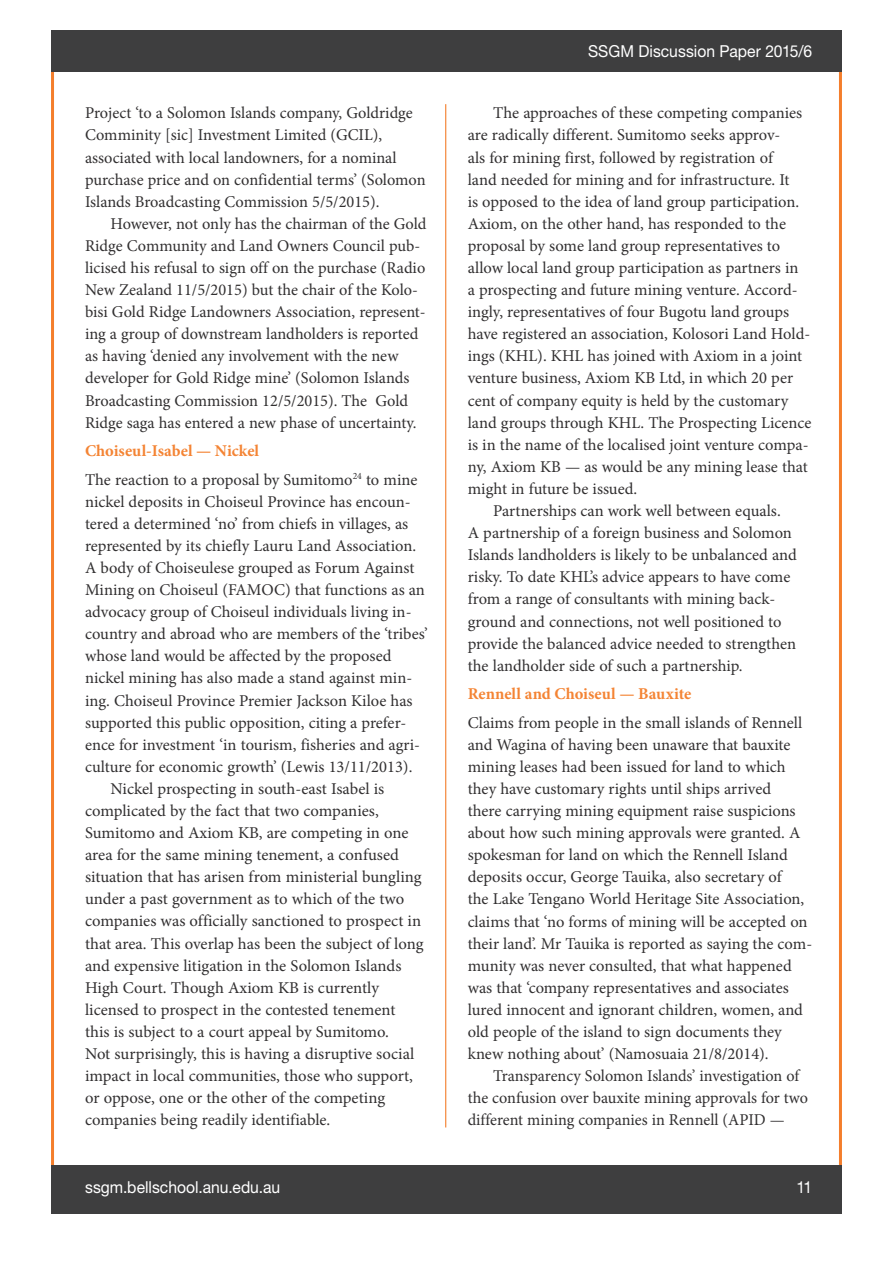
<style>
.page{position:relative;width:893px;height:1263px;background:#fff}
.page>*{position:absolute;margin:0;border:0;box-sizing:border-box;transform-origin:0 0}
.t1{font:16.5px/22px "Minion Pro";color:#312f30}
.t2{font:16.5px "Helvetica Neue LT Std";color:#fff;scale:.95 1}
.t3{font:700 16.5px "Minion Pro";color:#f48434}
.s1{font-weight:700;color:#f48434}
</style>
<div class="page">
<div style="left:51px;top:1165px;width:790px;height:49px;background:#3e3e3f"></div>
<hr style="left:445px;top:104px;width:1px;height:1023px;background:#f47e2c">
<div style="left:51px;top:30px;width:791px;height:42px;background:#3e3e3f"></div>
<p class="t1" style="left:85px;top:102px;width:342px">Project ‘to a Solomon Islands company, Goldridge Comminity [sic] Investment Limited (GCIL), associated with local landowners, for a nominal purchase price and on confidential terms’ (Solomon Islands Broadcasting Commission 5/5/2015).</p>
<p class="t1" style="left:85px;top:213px;width:343px;text-indent:26px">However, not only has the chairman of the Gold Ridge Community and Land Owners Council pub&shy;licised his refusal to sign off on the purchase (Radio New Zealand 11/5/2015) but the chair of the Kolo&shy;bisi Gold Ridge Landowners Association, represent&shy;ing a group of downstream landholders is reported as having ‘denied any involvement with the new developer for Gold Ridge mine’ (Solomon Islands Broadcasting Commission 12/5/2015). The Gold Ridge saga has entered a new phase of uncertainty.</p>
<p class="t1" style="left:85px;top:437px;width:334px;line-height:28.5px"><span class="s1">Choiseul-Isabel — Nickel<br></span>The reaction to a proposal by Sumitomo<sup>24</sup> to mine</p>
<p class="t1" style="left:85px;top:490px;width:327px">nickel deposits in Choiseul Province has encoun-</p>
<p class="t1" style="left:85px;top:512px;width:325px">tered a determined ‘no’ from chiefs in villages, as</p>
<p class="t1" style="left:85px;top:535px;width:333px">represented by its chiefly Lauru Land Association.</p>
<p class="t1" style="left:85px;top:557px;width:331px">A body of Choiseulese grouped as Forum Against</p>
<p class="t1" style="left:85px;top:579px;width:341px">Mining on Choiseul (FAMOC) that functions as an</p>
<p class="t1" style="left:85px;top:601px;width:328px">advocacy group of Choiseul individuals living in-</p>
<p class="t1" style="left:85px;top:623px;width:344px">country and abroad who are members of the ‘tribes’</p>
<p class="t1" style="left:85px;top:645px;width:308px">whose land would be affected by the proposed</p>
<p class="t1" style="left:85px;top:667px;width:329px">nickel mining has also made a stand against min-</p>
<p class="t1" style="left:85px;top:689px;width:329px">ing. Choiseul Province Premier Jackson Kiloe has</p>
<p class="t1" style="left:85px;top:711px;width:323px">supported this public opposition, citing a prefer-</p>
<p class="t1" style="left:85px;top:733px;width:337px">ence for investment ‘in tourism, fisheries and agri-</p>
<p class="t1" style="left:85px;top:755px;width:329px">culture for economic growth’ (Lewis 13/11/2013).</p>
<p class="t1" style="left:111px;top:778px;width:275px">Nickel prospecting in south-east Isabel is</p>
<p class="t1" style="left:85px;top:800px;width:295px">complicated by the fact that two companies,</p>
<p class="t1" style="left:85px;top:822px;width:325px">Sumitomo and Axiom KB, are competing in one</p>
<p class="t1" style="left:85px;top:844px;width:316px">area for the same mining tenement, a confused</p>
<p class="t1" style="left:85px;top:866px;width:338px">situation that has arisen from ministerial bungling</p>
<p class="t1" style="left:85px;top:888px;width:321px">under a past government as to which of the two</p>
<p class="t1" style="left:85px;top:910px;width:338px">companies was officially sanctioned to prospect in</p>
<p class="t1" style="left:85px;top:932px;width:340px">that area. This overlap has been the subject of long</p>
<p class="t1" style="left:85px;top:954px;width:318px">and expensive litigation in the Solomon Islands</p>
<p class="t1" style="left:85px;top:976px;width:295px">High Court. Though Axiom KB is currently</p>
<p class="t1" style="left:85px;top:998px;width:312px">licensed to prospect in the contested tenement</p>
<p class="t1" style="left:85px;top:1021px;width:305px">this is subject to a court appeal by Sumitomo.</p>
<p class="t1" style="left:85px;top:1043px;width:331px">Not surprisingly, this is having a disruptive social</p>
<p class="t1" style="left:85px;top:1065px;width:329px">impact in local communities, those who support,</p>
<p class="t1" style="left:85px;top:1087px;width:302px">or oppose, one or the other of the competing</p>
<p class="t1" style="left:85px;top:1109px;width:247px">companies being readily identifiable.</p>
<p class="t2" style="left:588px;top:42px;width:237px">SSGM Discussion Paper 2015/6</p>
<p class="t1" style="left:493px;top:102px;width:311px">The approaches of these competing companies</p>
<p class="t1" style="left:468px;top:124px;width:314px">are radically different. Sumitomo seeks approv-</p>
<p class="t1" style="left:468px;top:146px;width:307px">als for mining first, followed by registration of</p>
<p class="t1" style="left:468px;top:168px;width:323px">land needed for mining and for infrastructure. It</p>
<p class="t1" style="left:468px;top:190px;width:333px">is opposed to the idea of land group participation.</p>
<p class="t1" style="left:468px;top:213px;width:320px">Axiom, on the other hand, has responded to the</p>
<p class="t1" style="left:468px;top:235px;width:314px">proposal by some land group representatives to</p>
<p class="t1" style="left:468px;top:257px;width:332px">allow local land group participation as partners in</p>
<p class="t1" style="left:468px;top:279px;width:331px">a prospecting and future mining venture. Accord-</p>
<p class="t1" style="left:468px;top:301px;width:323px">ingly, representatives of four Bugotu land groups</p>
<p class="t1" style="left:468px;top:323px;width:344px">have registered an association, Kolosori Land Hold-</p>
<p class="t1" style="left:468px;top:345px;width:336px">ings (KHL). KHL has joined with Axiom in a joint</p>
<p class="t1" style="left:468px;top:367px;width:327px">venture business, Axiom KB Ltd, in which 20 per</p>
<p class="t1" style="left:468px;top:389px;width:322px">cent of company equity is held by the customary</p>
<p class="t1" style="left:468px;top:411px;width:345px">land groups through KHL. The Prospecting Licence</p>
<p class="t1" style="left:468px;top:433px;width:342px">is in the name of the localised joint venture compa-</p>
<p class="t1" style="left:468px;top:456px;width:342px">ny, Axiom KB — as would be any mining lease that</p>
<p class="t1" style="left:468px;top:478px;width:171px">might in future be issued.</p>
<p class="t1" style="left:493px;top:500px;width:289px">Partnerships can work well between equals.</p>
<p class="t1" style="left:468px;top:522px;width:326px">A partnership of a foreign business and Solomon</p>
<p class="t1" style="left:468px;top:544px;width:331px">Islands landholders is likely to be unbalanced and</p>
<p class="t1" style="left:468px;top:566px;width:324px">risky. To date KHL’s advice appears to have come</p>
<p class="t1" style="left:468px;top:588px;width:309px">from a range of consultants with mining back-</p>
<p class="t1" style="left:468px;top:610px;width:315px">ground and connections, not well positioned to</p>
<p class="t1" style="left:468px;top:632px;width:330px">provide the balanced advice needed to strengthen</p>
<p class="t1" style="left:468px;top:654px;width:276px">the landholder side of such a partnership.</p>
<p class="t3" style="left:468px;top:682px;width:225px">Rennell and Choiseul — Bauxite</p>
<p class="t1" style="left:468px;top:711px;width:346px">Claims from people in the small islands of Rennell and Wagina of having been unaware that bauxite mining leases had been issued for land to which they have customary rights until ships arrived<br>there carrying mining equipment raise suspicions about how such mining approvals were granted. A spokesman for land on which the Rennell Island deposits occur, George Tauika, also secretary of<br>the Lake Tengano World Heritage Site Association, claims that ‘no forms of mining will be accepted on their land’. Mr Tauika is reported as saying the com&shy;munity was never consulted, that what happened was that ‘company representatives and associates lured innocent and ignorant children, women, and old people of the island to sign documents they knew nothing about’ (Namosuaia 21/8/2014).</p>
<p class="t1" style="left:468px;top:1065px;width:342px;text-indent:26px">Transparency Solomon Islands’ investigation of the confusion over bauxite mining approvals for two different mining companies in Rennell (APID —</p>
<p class="t2" style="left:85px;top:1177px;width:207px">ssgm.bellschool.anu.edu.au</p>
<p class="t2" style="left:796px;top:1177px;width:18px">11</p>
</div>
